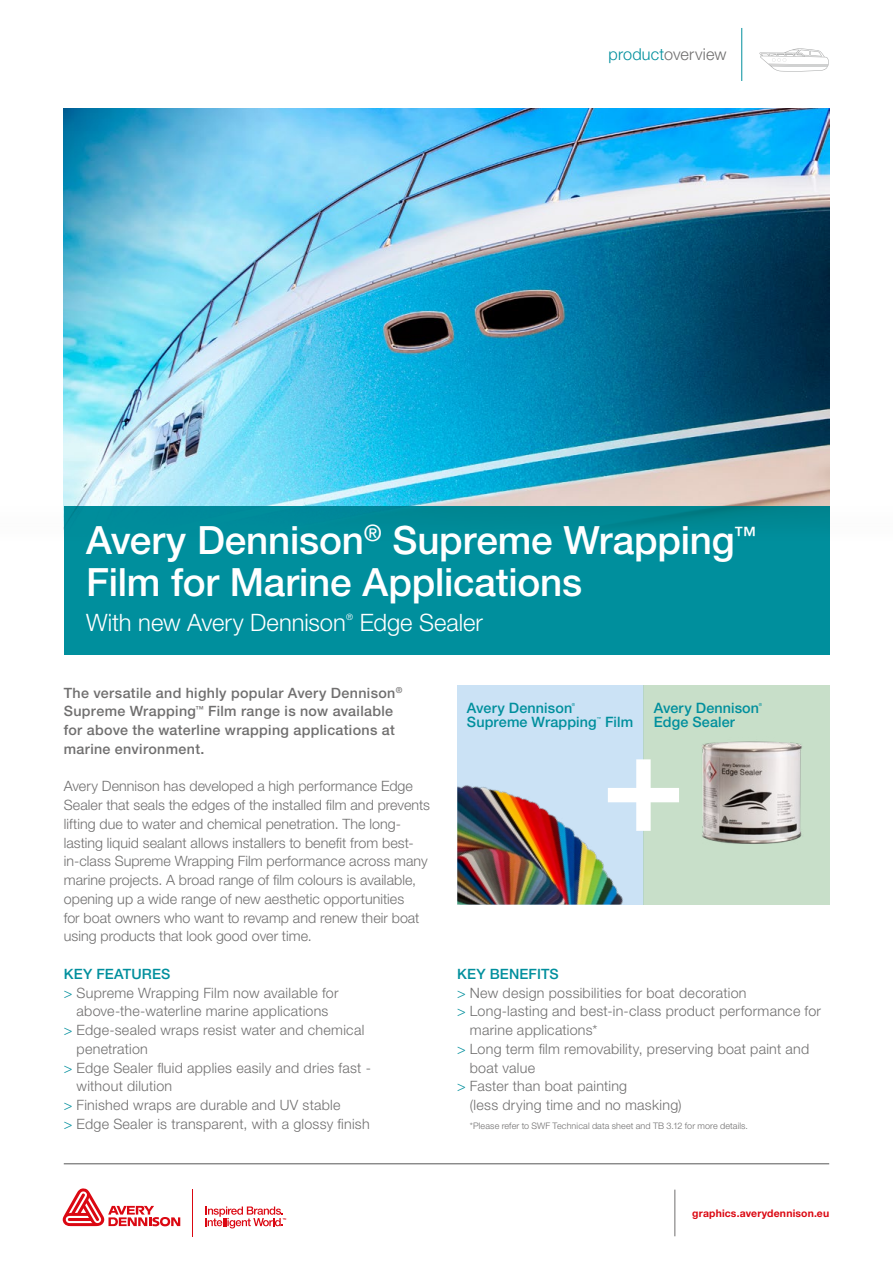
<style>
.page{position:relative;width:893px;height:1263px;background:#fff}
.page>*{position:absolute;margin:0;border:0;box-sizing:border-box;transform-origin:0 0}
.Sub_Kop{font:500 39px/42px "Helvetica Neue LT Std";letter-spacing:-.005em;color:#fff}
.Sub_Kop-2{font:300 24px "Helvetica Neue LT Std";letter-spacing:-.005em;color:#fff}
.t1{font:300 16.35px "Helvetica Neue LT Std";letter-spacing:.01em;color:#706f6f}
.t2{font:500 14.4px "Helvetica Neue LT Std";letter-spacing:.01em;color:#008f9d}
.Platte_Tekst{font:300 14.25px/18.8px "Helvetica Neue LT Std";letter-spacing:.01em;color:#706f6f}
.Inleiding{font:500 14.25px/18.8px "Helvetica Neue LT Std";letter-spacing:.025em;color:#706f6f}
.Tussen_Kop{font:500 14.25px "Helvetica Neue LT Std";letter-spacing:.01em;color:#008f9d}
.URL{font:700 10.5px "Helvetica Neue LT Std";letter-spacing:.015em;color:#db0812}
._2__Disclaimer{font:300 9px "Helvetica Neue LT Std";letter-spacing:.015em;color:#706f6f}
.Sub_Kop-3{font:300 8.7px "Helvetica Neue LT Std";color:#fff}
.t3{font:500 4.2px "Helvetica Neue LT Std";color:#008f9d}
.s1{color:#008f9d}
</style>
<div class="page">
<hr style="left:64px;top:1163px;width:765px;height:1px;background:#575756">
<hr style="left:675px;top:1189px;width:1px;height:47px;background:#706f6f">
<hr style="left:193px;top:1189px;width:1px;height:47px;background:#db0812">
<svg style="left:63px;top:1188px;width:117px;height:38px"></svg>
<svg style="left:205px;top:1206px;width:81px;height:22px"></svg>
<img style="left:64px;top:109px;width:765px;height:397px">
<div style="left:64px;top:506px;width:765px;height:149px;background:#008f9d"></div>
<svg style="left:759px;top:48px;width:70px;height:24px"></svg>
<hr style="left:741px;top:28px;width:1px;height:53px;background:#008f9d">
<div style="left:457px;top:686px;width:186px;height:219px;background:#cbe2f5"></div>
<div style="left:643px;top:686px;width:186px;height:219px;background:#c8dfc9"></div>
<img style="left:457px;top:785px;width:166px;height:120px">
<svg style="left:608px;top:759px;width:71px;height:72px"></svg>
<img style="left:702px;top:741px;width:100px;height:103px">
<p class="t1" style="left:609px;top:44px;width:120px"><span class="s1">product</span>overview</p>
<p class="Sub_Kop" style="left:86px;top:519px;width:671px">Avery Dennison<sup>®</sup> Supreme Wrapping<sup>™<br></sup>Film for Marine Applications</p>
<p class="Sub_Kop-2" style="left:86px;top:608px;width:261px">With new Avery Dennison</p>
<p class="Sub_Kop-3" style="left:346px;top:611px;width:8px">®</p>
<p class="Sub_Kop-2" style="left:360px;top:608px;width:125px">Edge Sealer</p>
<p class="Inleiding" style="left:64px;top:683px;width:340px">The versatile and highly popular Avery Dennison<sup>® </sup>Supreme Wrapping<sup>™</sup> Film range is now available for above the waterline wrapping applications at marine environment.</p>
<p class="Platte_Tekst" style="left:64px;top:777px;width:368px">Avery Dennison has developed a high performance Edge Sealer that seals the edges of the installed film and prevents lifting due to water and chemical penetration. The long&shy;lasting liquid sealant allows installers to benefit from best&shy;in-class Supreme Wrapping Film performance across many marine projects. A broad range of film colours is available, opening up a wide range of new aesthetic opportunities<br>for boat owners who want to revamp and renew their boat using products that look good over time.</p>
<p class="Tussen_Kop" style="left:64px;top:965px;width:108px">KEY FEATURES</p>
<p class="Platte_Tekst" style="left:64px;top:983px;width:276px;text-align:center"><span class="s1">&gt;</span> Supreme Wrapping Film now available for above-the-waterline marine applications</p>
<p class="Platte_Tekst" style="left:77px;top:1020px;width:289px;text-indent:-13px"><span class="s1">&gt;</span> Edge-sealed wraps resist water and chemical penetration</p>
<p class="Platte_Tekst" style="left:77px;top:1058px;width:296px;text-indent:-13px"><span class="s1">&gt;</span> Edge Sealer fluid applies easily and dries fast - without dilution</p>
<p class="Platte_Tekst" style="left:64px;top:1095px;width:278px"><span class="s1">&gt;</span> Finished wraps are durable and UV stable</p>
<p class="Platte_Tekst" style="left:64px;top:1114px;width:307px"><span class="s1">&gt;</span> Edge Sealer is transparent, with a glossy finish</p>
<p class="t2" style="left:467px;top:699px;width:107px">Avery Dennison</p>
<p class="t3" style="left:572px;top:702px;width:5px">®</p>
<p class="t2" style="left:467px;top:713px;width:131px">Supreme Wrapping</p>
<p class="t3" style="left:597px;top:716px;width:6px">™</p>
<p class="t2" style="left:605px;top:713px;width:30px">Film</p>
<p class="t2" style="left:654px;top:699px;width:107px">Avery Dennison</p>
<p class="t3" style="left:759px;top:702px;width:5px">®</p>
<p class="t2" style="left:654px;top:713px;width:83px">Edge Sealer</p>
<p class="Tussen_Kop" style="left:457px;top:965px;width:103px">KEY BENEFITS</p>
<p class="Platte_Tekst" style="left:457px;top:983px;width:291px"><span class="s1">&gt;</span> New design possibilities for boat decoration</p>
<p class="Platte_Tekst" style="left:470px;top:1002px;width:353px;text-indent:-13px"><span class="s1">&gt;</span> Long-lasting and best-in-class product performance for marine applications*</p>
<p class="Platte_Tekst" style="left:470px;top:1039px;width:341px;text-indent:-13px"><span class="s1">&gt;</span> Long term film removability, preserving boat paint and boat value</p>
<p class="Platte_Tekst" style="left:470px;top:1077px;width:213px;text-indent:-13px"><span class="s1">&gt;</span> Faster than boat painting<br>(less drying time and no masking)</p>
<p class="_2__Disclaimer" style="left:470px;top:1120px;width:280px">*Please refer to SWF Technical data sheet and TB 3.12 for more details.</p>
<p class="URL" style="left:692px;top:1207px;width:138px">graphics.averydennison.eu</p>
</div>
